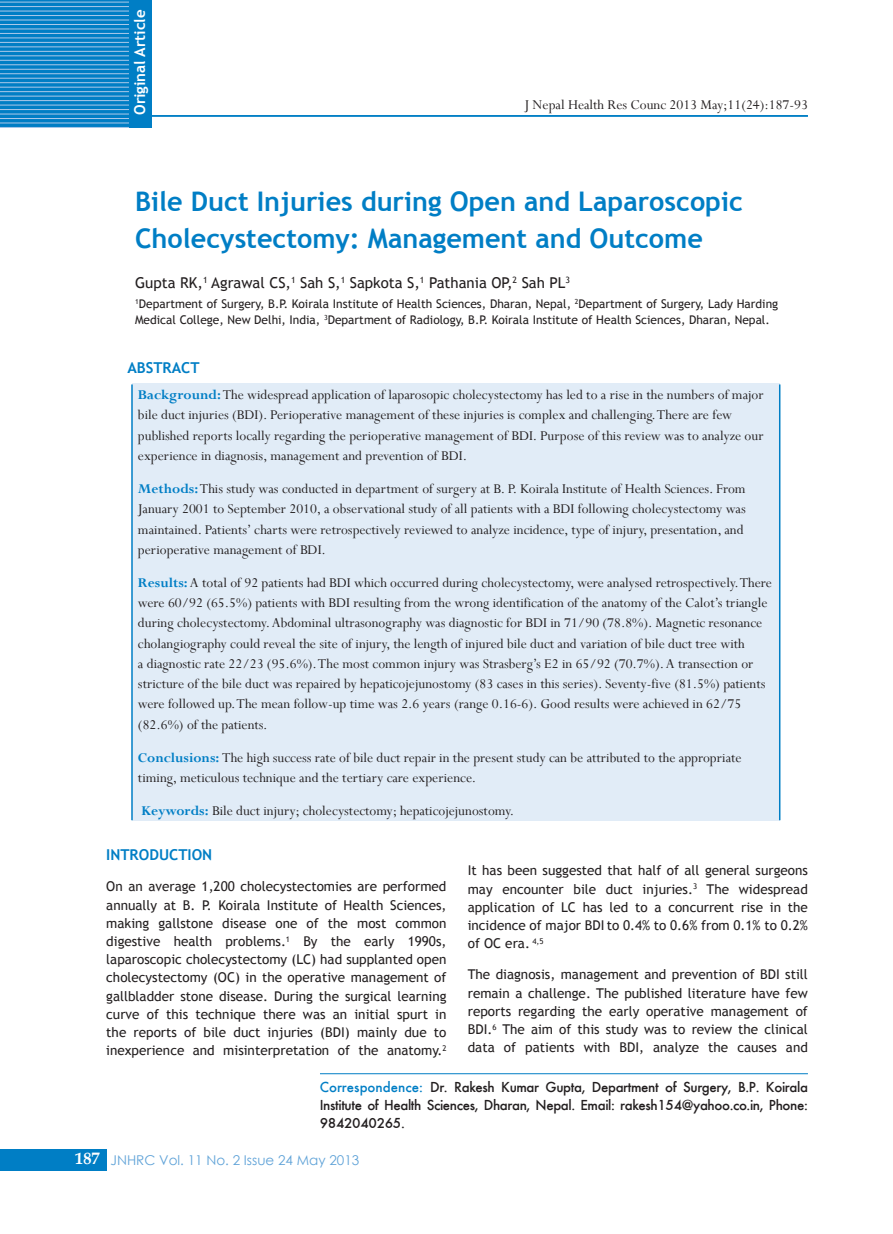
<style>
.page{position:relative;width:893px;height:1234px;background:#fff}
.page>*{position:absolute;margin:0;border:0;box-sizing:border-box;transform-origin:0 0}
.maintext{font:700 27px/36.5px "Trebuchet MS";color:#007ec5}
.t1{font:700 16.5px "Book Antiqua";color:#fff}
.Abstract{font:15px/20.2px "Perpetua";color:#231f20}
.Correspondence{font:500 15px/18px "Futura";letter-spacing:-.025em;color:#231f20;text-align:justify}
.maintext-2{font:15px "Trebuchet MS";color:#231f20}
.t2{font:700 15px "Trebuchet MS";color:#fff}
.maintext-3{font:700 15px "Trebuchet MS";color:#007ec5}
.Abstract-2{font:700 15px "Trebuchet MS";color:#007ec5}
.maintext-4{font:13.5px/18.3px "Trebuchet MS";color:#231f20;text-align:justify}
.t3{font:13.5px "Century Gothic";color:#60a3d8}
.maintext-5{font:12px/16.2px "Trebuchet MS";color:#231f20}
.s1{font-weight:700;color:#007ec5}
.s2{color:#007ec5}
</style>
<div class="page">
<div style="left:0;top:1148px;width:106px;height:21px;background:#007ec5"></div>
<div style="left:132px;top:383px;width:648px;height:437px;background:#e1ecf7"></div>
<hr style="left:131px;top:384px;width:2px;height:436px;background:#007ec5">
<hr style="left:779px;top:384px;width:1px;height:436px;background:#007ec5">
<hr style="left:320px;top:1073px;width:488px;height:1px;background:#007ec5">
<hr style="left:106px;top:115px;width:702px;height:2px;background:#007ec5">
<svg style="left:0;top:0;width:152px;height:127px;background:#0b82c7"></svg>
<hr style="left:0;top:2px;width:129px;height:1px;background:#acc9e9">
<hr style="left:0;top:11px;width:129px;height:1px;background:#acc9e9">
<hr style="left:0;top:20px;width:129px;height:1px;background:#acc9e9">
<hr style="left:0;top:24px;width:129px;height:1px;background:#acc9e9">
<hr style="left:0;top:29px;width:129px;height:1px;background:#acc9e9">
<hr style="left:0;top:33px;width:129px;height:1px;background:#acc9e9">
<hr style="left:0;top:38px;width:129px;height:1px;background:#acc9e9">
<hr style="left:0;top:47px;width:129px;height:1px;background:#acc9e9">
<hr style="left:0;top:56px;width:129px;height:1px;background:#acc9e9">
<hr style="left:0;top:64px;width:129px;height:1px;background:#acc9e9">
<hr style="left:0;top:69px;width:129px;height:1px;background:#acc9e9">
<hr style="left:0;top:78px;width:129px;height:1px;background:#acc9e9">
<hr style="left:0;top:82px;width:129px;height:1px;background:#acc9e9">
<hr style="left:0;top:87px;width:129px;height:1px;background:#acc9e9">
<hr style="left:0;top:91px;width:129px;height:1px;background:#acc9e9">
<hr style="left:0;top:96px;width:129px;height:1px;background:#acc9e9">
<hr style="left:0;top:100px;width:129px;height:1px;background:#acc9e9">
<hr style="left:0;top:105px;width:129px;height:1px;background:#acc9e9">
<hr style="left:0;top:109px;width:129px;height:1px;background:#acc9e9">
<hr style="left:0;top:114px;width:129px;height:1px;background:#acc9e9">
<hr style="left:0;top:118px;width:129px;height:1px;background:#acc9e9">
<hr style="left:0;top:123px;width:129px;height:1px;background:#acc9e9">
<hr style="left:0;top:127px;width:129px;height:1px;background:#acc9e9">
<hr style="left:0;top:60px;width:129px;height:1px;background:#acc9e9">
<hr style="left:0;top:51px;width:129px;height:1px;background:#acc9e9">
<hr style="left:0;top:42px;width:129px;height:1px;background:#acc9e9">
<hr style="left:0;top:15px;width:129px;height:1px;background:#acc9e9">
<hr style="left:0;top:6px;width:129px;height:1px;background:#acc9e9">
<hr style="left:0;top:73px;width:129px;height:1px;background:#acc9e9">
<p class="t2" style="left:130px;top:115px;width:107px;rotate:-90deg">Original Article</p>
<p class="Abstract" style="left:524px;top:94px;width:285px">J Nepal Health Res Counc 2013 May;11(24):187-93</p>
<p class="maintext" style="left:135px;top:183px;width:609px">Bile Duct Injuries during Open and Laparoscopic<br>Cholecystectomy: Management and Outcome</p>
<p class="maintext-2" style="left:135px;top:273px;width:436px">Gupta RK,<sup>1</sup> Agrawal CS,<sup>1</sup> Sah S,<sup>1</sup> Sapkota S,<sup>1</sup> Pathania OP,<sup>2</sup> Sah PL<sup>3</sup></p>
<p class="maintext-5" style="left:135px;top:296px;width:645px"><sup>1</sup>Department of Surgery, B.P. Koirala Institute of Health Sciences, Dharan, Nepal, <sup>2</sup>Department of Surgery, Lady Harding<br>Medical College, New Delhi, India, <sup>3</sup>Department of Radiology, B.P. Koirala Institute of Health Sciences, Dharan, Nepal.</p>
<p class="Abstract-2" style="left:127px;top:358px;width:74px">ABSTRACT</p>
<p class="Abstract" style="left:138px;top:384px;width:627px"><span class="s1">Background:</span> The widespread application of laparosopic cholecystectomy has led to a rise in the numbers of major bile duct injuries (BDI). Perioperative management of these injuries is complex and challenging. There are few published reports locally regarding the perioperative management of BDI. Purpose of this review was to analyze our experience in diagnosis, management and prevention of BDI.</p>
<p class="Abstract" style="left:138px;top:478px;width:609px"><span class="s1">Methods:</span> This study was conducted in department of surgery at B. P. Koirala Institute of Health Sciences. From January 2001 to September 2010, a observational study of all patients with a BDI following cholecystectomy was maintained. Patients’ charts were retrospectively reviewed to analyze incidence, type of injury, presentation, and perioperative management of BDI.</p>
<p class="Abstract" style="left:138px;top:572px;width:635px"><span class="s1">Results:</span> A total of 92 patients had BDI which occurred during cholecystectomy, were analysed retrospectively. There were 60/92 (65.5%) patients with BDI resulting from the wrong identification of the anatomy of the Calot’s triangle during cholecystectomy. Abdominal ultrasonography was diagnostic for BDI in 71/90 (78.8%). Magnetic resonance cholangiography could reveal the site of injury, the length of injured bile duct and variation of bile duct tree with<br>a diagnostic rate 22/23 (95.6%). The most common injury was Strasberg’s E2 in 65/92 (70.7%). A transection or stricture of the bile duct was repaired by hepaticojejunostomy (83 cases in this series). Seventy-five (81.5%) patients were followed up. The mean follow-up time was 2.6 years (range 0.16-6). Good results were achieved in 62/75 (82.6%) of the patients.</p>
<p class="Abstract" style="left:138px;top:746px;width:605px"><span class="s1">Conclusions:</span> The high success rate of bile duct repair in the present study can be attributed to the appropriate timing, meticulous technique and the tertiary care experience.</p>
<p class="Abstract" style="left:141px;top:800px;width:374px"><span class="s1">Keywords:</span> Bile duct injury; cholecystectomy; hepaticojejunostomy.</p>
<p class="maintext-3" style="left:106px;top:845px;width:107px">INTRODUCTION</p>
<p class="maintext-4" style="left:106px;top:877px;width:342px">On an average 1,200 cholecystectomies are performed annually at B. P. Koirala Institute of Health Sciences, making gallstone disease one of the most common digestive health problems.<sup>1</sup> By the early 1990s, laparoscopic cholecystectomy (LC) had supplanted open cholecystectomy (OC) in the operative management of gallbladder stone disease. During the surgical learning curve of this technique there was an initial spurt in the reports of bile duct injuries (BDI) mainly due to inexperience and misinterpretation of the anatomy.<sup>2</sup></p>
<p class="maintext-4" style="left:468px;top:861px;width:342px">It has been suggested that half of all general surgeons may encounter bile duct injuries.<sup>3</sup> The widespread application of LC has led to a concurrent rise in the incidence of major BDI to 0.4% to 0.6% from 0.1% to 0.2% of OC era. <sup>4,5</sup></p>
<p class="maintext-4" style="left:468px;top:965px;width:342px">The diagnosis, management and prevention of BDI still remain a challenge. The published literature have few reports regarding the early operative management of BDI.<sup>6</sup> The aim of this study was to review the clinical data of patients with BDI, analyze the causes and</p>
<p class="Correspondence" style="left:320px;top:1077px;width:490px"><span class="s2">Correspondence:</span> Dr. Rakesh Kumar Gupta, Department of Surgery, B.P. Koirala Institute of Health Sciences, Dharan, Nepal. Email: rakesh154@yahoo.co.in, Phone:<br>9842040265.</p>
<p class="t1" style="left:75px;top:1146px;width:26px">187</p>
<p class="t3" style="left:111px;top:1150px;width:250px">JNHRC Vol. 11 No. 2 Issue 24 May 2013</p>
</div>
